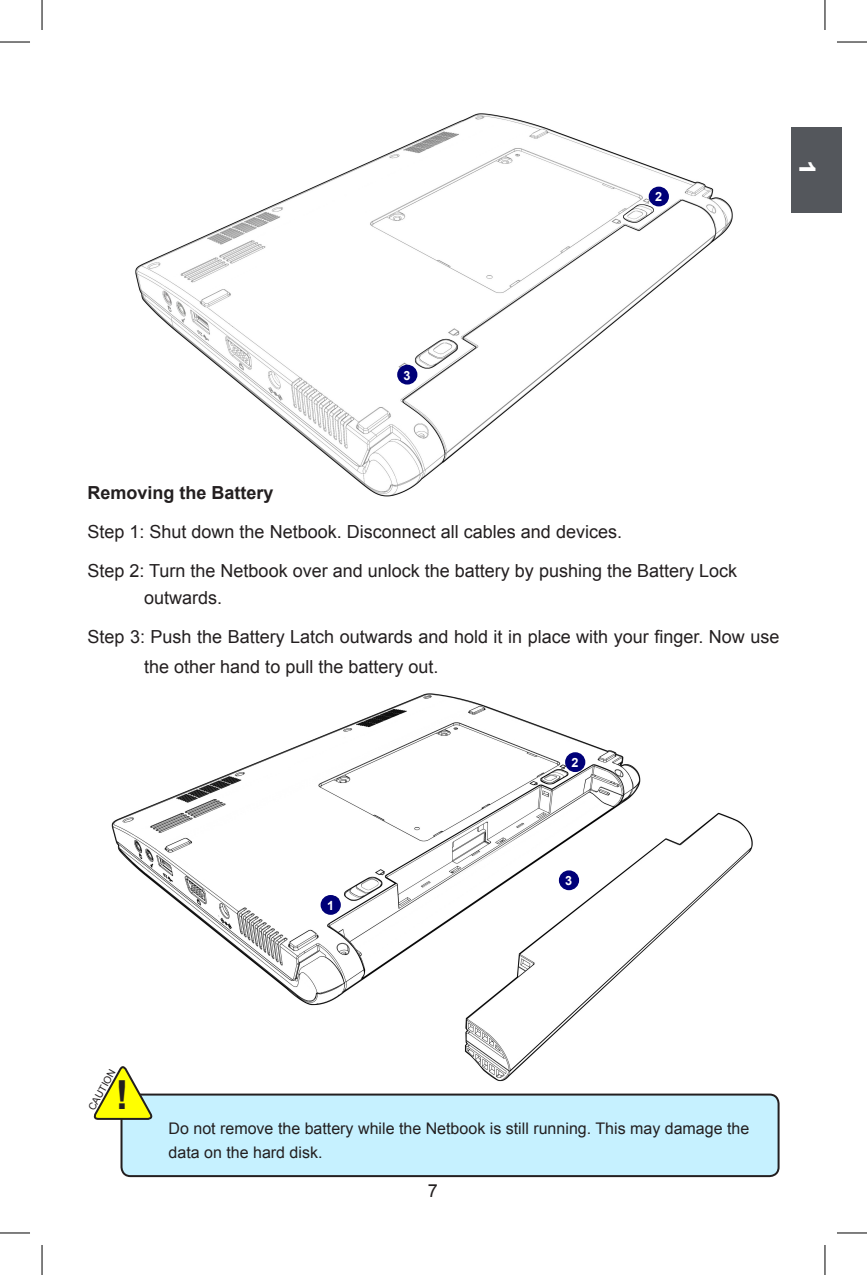
<style>
.page{position:relative;width:867px;height:1275px;background:#fff}
.page>*{position:absolute;margin:0;border:0;box-sizing:border-box;transform-origin:0 0}
.t1{font:700 40px "Arial";color:#231f20}
.t2{font:700 22.4px "Arial";color:#fff;scale:1.25 1}
.t3{font:18px/39px "Arial";color:#231f20}
.t4{font:700 18px "Arial";color:#231f20}
.t5{font:16px/24px "Arial";color:#231f20}
.t6{font:700 12.6px "Arial";color:#fff}
.t7{font:10px "Arial";color:#231f20}
</style>
<div class="page">
<div style="left:790px;top:127px;width:51px;height:85px;background:#54575c"></div>
<img style="left:135px;top:113px;width:598px;height:384px">
<div style="left:649px;top:187px;width:19px;height:19px;background:#000078;border-radius:50%"></div>
<div style="left:648px;top:187px;width:20px;height:19px;border:1px solid #000078;border-radius:50%"></div>
<div style="left:398px;top:365px;width:18px;height:19px;background:#000078;border-radius:50%"></div>
<div style="left:397px;top:365px;width:20px;height:19px;border:1px solid #000078;border-radius:50%"></div>
<img style="left:111px;top:693px;width:642px;height:389px">
<div style="left:321px;top:895px;width:19px;height:19px;background:#000078;border-radius:50%"></div>
<div style="left:320px;top:895px;width:21px;height:20px;border:1px solid #000078;border-radius:50%"></div>
<div style="left:565px;top:753px;width:19px;height:18px;background:#000078;border-radius:50%"></div>
<div style="left:565px;top:752px;width:20px;height:20px;border:1px solid #000078;border-radius:50%"></div>
<div style="left:559px;top:871px;width:19px;height:18px;background:#000078;border-radius:50%"></div>
<div style="left:558px;top:870px;width:21px;height:20px;border:1px solid #000078;border-radius:50%"></div>
<div style="left:121px;top:1094px;width:657px;height:82px;background:#c6f1ff;border-radius:9px"></div>
<div style="left:120px;top:1093px;width:659px;height:84px;border:2px solid #231f20;border-radius:9px"></div>
<svg style="left:93px;top:1064px;width:60px;height:57px"></svg>
<hr style="left:0;top:42px;width:30px;height:1px;background:#000">
<hr style="left:836px;top:42px;width:30px;height:1px;background:#000">
<hr style="left:0;top:1232px;width:30px;height:1px;background:#000">
<hr style="left:836px;top:1232px;width:30px;height:1px;background:#000">
<hr style="left:42px;top:0;width:1px;height:30px;background:#000">
<hr style="left:42px;top:1245px;width:1px;height:30px;background:#000">
<hr style="left:824px;top:0;width:1px;height:30px;background:#000">
<hr style="left:824px;top:1245px;width:1px;height:30px;background:#000">
<p class="t6" style="left:655px;top:189px;width:9px">2</p>
<p class="t2" style="left:822px;top:160px;width:14px;rotate:90deg">1</p>
<p class="t6" style="left:403px;top:367px;width:9px">3</p>
<p class="t4" style="left:87px;top:481px;width:188px">Removing the Battery</p>
<p class="t3" style="left:87px;top:512px;width:651px">Step 1: Shut down the Netbook. Disconnect all cables and devices.<br>Step 2: Turn the Netbook over and unlock the battery by pushing the Battery Lock</p>
<p class="t3" style="left:87px;top:578px;width:693px;text-indent:57px">outwards.<br>Step 3: Push the Battery Latch outwards and hold it in place with your finger. Now use</p>
<p class="t3" style="left:144px;top:647px;width:296px">the other hand to pull the battery out.</p>
<p class="t6" style="left:571px;top:754px;width:9px">2</p>
<p class="t6" style="left:327px;top:897px;width:9px">1</p>
<p class="t6" style="left:565px;top:872px;width:9px">3</p>
<p class="t7" style="left:85px;top:1106px;width:46px;rotate:-61deg">CAUTION</p>
<h1 class="t1" style="left:115px;top:1069px;width:15px">!</h1>
<p class="t5" style="left:168px;top:1116px;width:582px">Do not remove the battery while the Netbook is still running. This may damage the data on the hard disk.</p>
</div>
